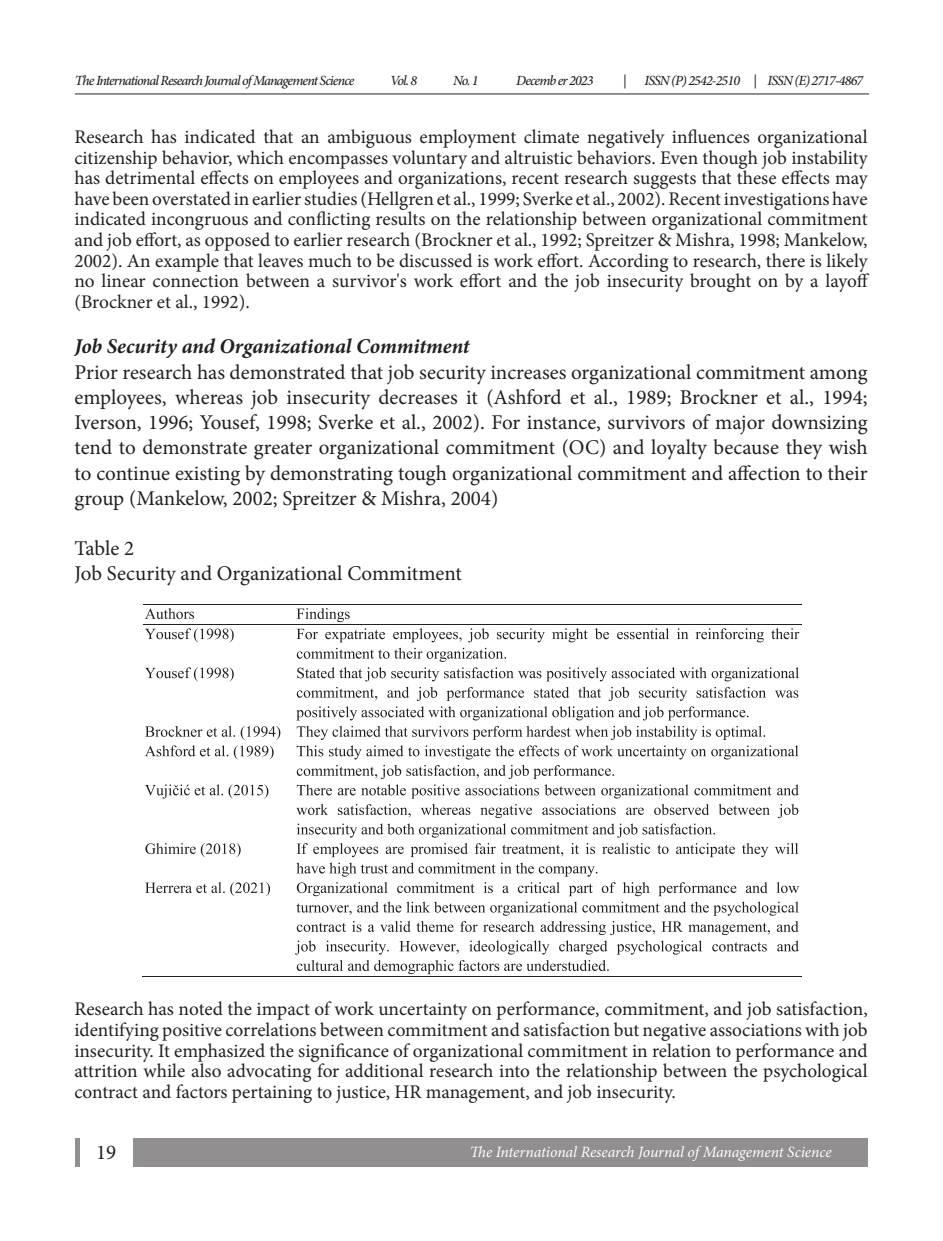
<style>
.page{position:relative;width:943px;height:1241px;background:#fff}
.page>*{position:absolute;margin:0;border:0;box-sizing:border-box;transform-origin:0 0}
.t1{font:21px/25.2px "Minion Pro";color:#231f20;text-align:justify}
.t2{font:italic 700 21px "Minion Pro";letter-spacing:-.005em;color:#231f20}
.t3{font:19.25px/20.7px "Minion Pro";color:#231f20;text-align:justify}
.t4{font:italic 15.75px "Minion Pro";letter-spacing:-.005em;color:#fff}
.t5{font:italic 500 14px "Minion Pro";letter-spacing:-.065em;color:#231f20}
</style>
<div class="page">
<div style="left:76px;top:1138px;width:792px;height:28px;background:#918f8f"></div>
<hr style="left:75px;top:93px;width:794px;height:1px;background:#231f20">
<svg style="left:145px;top:608px;width:49px;height:11px"></svg>
<hr style="left:143px;top:604px;width:151px;height:1px;background:#231f20">
<hr style="left:295px;top:604px;width:506px;height:1px;background:#231f20">
<svg style="left:145px;top:628px;width:89px;height:14px"></svg>
<svg style="left:552px;top:628px;width:35px;height:14px"></svg>
<svg style="left:595px;top:628px;width:204px;height:14px"></svg>
<hr style="left:143px;top:624px;width:151px;height:1px;background:#231f20">
<svg style="left:294px;top:604px;width:251px;height:57px"></svg>
<hr style="left:295px;top:624px;width:506px;height:1px;background:#231f20">
<svg style="left:145px;top:667px;width:89px;height:14px"></svg>
<svg style="left:297px;top:667px;width:502px;height:33px"></svg>
<svg style="left:145px;top:726px;width:135px;height:13px"></svg>
<svg style="left:296px;top:706px;width:469px;height:33px"></svg>
<svg style="left:145px;top:745px;width:128px;height:14px"></svg>
<svg style="left:145px;top:784px;width:123px;height:14px"></svg>
<svg style="left:296px;top:745px;width:502px;height:92px"></svg>
<svg style="left:145px;top:843px;width:96px;height:14px"></svg>
<svg style="left:145px;top:882px;width:125px;height:14px"></svg>
<svg style="left:296px;top:843px;width:502px;height:33px"></svg>
<svg style="left:296px;top:882px;width:503px;height:52px"></svg>
<hr style="left:142px;top:976px;width:152px;height:1px;background:#231f20">
<svg style="left:295px;top:940px;width:504px;height:35px"></svg>
<hr style="left:294px;top:976px;width:507px;height:1px;background:#231f20">
<div style="left:81px;top:1138px;width:52px;height:28px;background:#fff"></div>
<p class="t5" style="left:75px;top:70px;width:281px">The International Research Journal of Management Science</p>
<p class="t5" style="left:390px;top:70px;width:29px">Vol. 8</p>
<p class="t5" style="left:453px;top:70px;width:27px">No. 1</p>
<p class="t5" style="left:516px;top:70px;width:79px">Decemb er 2023</p>
<p class="t5" style="left:623px;top:70px;width:5px">|</p>
<p class="t5" style="left:644px;top:70px;width:220px">ISSN (P) 2542-2510 | ISSN (E) 2717-4867</p>
<p class="t3" style="left:74px;top:127px;width:796px">Research has indicated that an ambiguous employment climate negatively influences organizational citizenship behavior, which encompasses voluntary and altruistic behaviors. Even though job instability has detrimental effects on employees and organizations, recent research suggests that these effects may have been overstated in earlier studies (Hellgren et al., 1999; Sverke et al., 2002). Recent investigations have indicated incongruous and conflicting results on the relationship between organizational commitment and job effort, as opposed to earlier research (Brockner et al., 1992; Spreitzer &amp; Mishra, 1998; Mankelow, 2002). An example that leaves much to be discussed is work effort. According to research, there is likely no linear connection between a survivor's work effort and the job insecurity brought on by a layoff (Brockner et al., 1992).</p>
<p class="t2" style="left:74px;top:332px;width:397px">Job Security and Organizational Commitment</p>
<p class="t1" style="left:74px;top:359px;width:794px">Prior research has demonstrated that job security increases organizational commitment among employees, whereas job insecurity decreases it (Ashford et al., 1989; Brockner et al., 1994; Iverson, 1996; Yousef, 1998; Sverke et al., 2002). For instance, survivors of major downsizing tend to demonstrate greater organizational commitment (OC) and loyalty because they wish to continue existing by demonstrating tough organizational commitment and affection to their group (Mankelow, 2002; Spreitzer &amp; Mishra, 2004)</p>
<p class="t1" style="left:74px;top:536px;width:61px">Table 2</p>
<p class="t1" style="left:74px;top:561px;width:389px">Job Security and Organizational Commitment</p>
<p class="t3" style="left:74px;top:999px;width:794px">Research has noted the impact of work uncertainty on performance, commitment, and job satisfaction, identifying positive correlations between commitment and satisfaction but negative associations with job insecurity. It emphasized the significance of organizational commitment in relation to performance and attrition while also advocating for additional research into the relationship between the psychological contract and factors pertaining to justice, HR management, and job insecurity.</p>
<p class="t1" style="left:96px;top:1139px;width:22px">19</p>
<p class="t4" style="left:470px;top:1141px;width:363px">The International Research Journal of Management Science</p>
</div>
